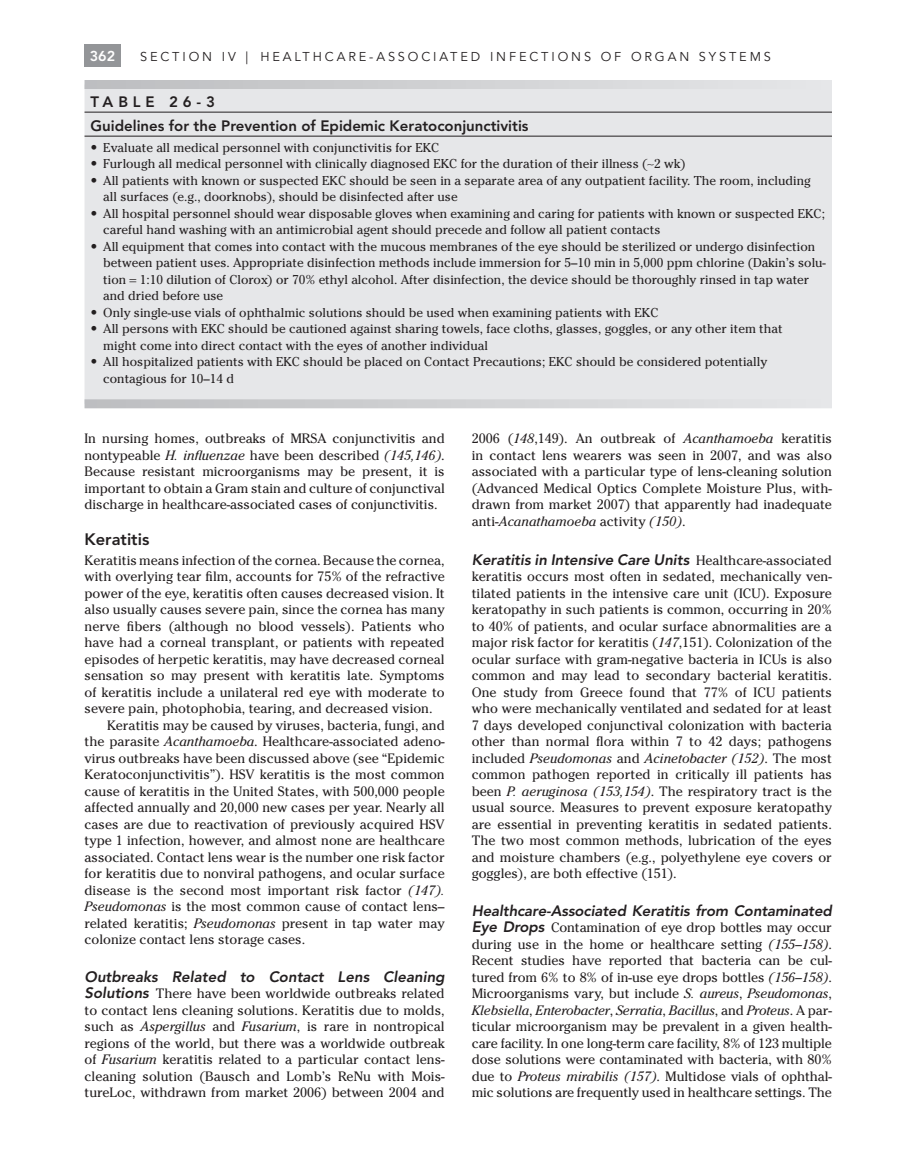
<style>
.page{position:relative;width:903px;height:1173px;background:#fff}
.page>*{position:absolute;margin:0;border:0;box-sizing:border-box;transform-origin:0 0}
.t1{font:800 16.5px "Avenir";color:#231f20}
.t2{font:italic 800 15px "Avenir";color:#231f20}
.t3{font:800 15px/24px "Avenir";color:#231f20}
.t4{font:800 14.25px "Avenir";color:#fff}
.t5{font:13.5px/16.5px "Cheltenham";color:#231f20;text-align:justify}
.t6{font:12.75px/16.5px "Cheltenham";color:#231f20}
.t7{font:12.75px "Avenir";letter-spacing:.225em;color:#231f20}
.s1{font-size:13.5px}
.s2{font-style:italic}
.s3{font-family:"Avenir";font-weight:800;font-style:italic;font-size:15px}
.s4{font-family:"Cheltenham";font-weight:400;font-style:normal;font-size:13.5px}
</style>
<div class="page">
<div style="left:84px;top:44px;width:36px;height:22px;background:#939598"></div>
<div style="left:84px;top:89px;width:747px;height:310px;background:#e6e7e9"></div>
<svg style="left:84px;top:80px;width:747px;height:9px;background:#d1d2d4"></svg>
<svg style="left:84px;top:399px;width:747px;height:9px;background:#d1d2d4"></svg>
<hr style="left:84px;top:112px;width:747px;height:1px;background:#231f20">
<hr style="left:84px;top:136px;width:747px;height:1px;background:#231f20">
<svg style="left:130px;top:279px;width:6px;height:3px"></svg>
<p class="t4" style="left:90px;top:50px;width:27px">362</p>
<p class="t7" style="left:140px;top:52px;width:632px">SECTION IV | HEALTHCARE-ASSOCIATED INFECTIONS OF ORGAN SYSTEMS</p>
<p class="t3" style="left:90px;top:91px;width:439px">TABLE 26-3<br>Guidelines for the Prevention of Epidemic Keratoconjunctivitis</p>
<p class="t6" style="left:90px;top:140px;width:350px"><span class="s1">•</span> Evaluate all medical personnel with conjunctivitis for EKC</p>
<p class="t6" style="left:90px;top:157px;width:596px"><span class="s1">•</span> Furlough all medical personnel with clinically diagnosed EKC for the duration of their illness (∼2 wk)</p>
<p class="t6" style="left:103px;top:173px;width:709px;text-indent:-13px"><span class="s1">•</span> All patients with known or suspected EKC should be seen in a separate area of any outpatient facility. The room, including all surfaces (e.g., doorknobs), should be disinfected after use</p>
<p class="t6" style="left:103px;top:206px;width:723px;text-indent:-13px"><span class="s1">•</span> All hospital personnel should wear disposable gloves when examining and caring for patients with known or suspected EKC; careful hand washing with an antimicrobial agent should precede and follow all patient contacts</p>
<p class="t6" style="left:103px;top:239px;width:724px;text-indent:-13px"><span class="s1">•</span> All equipment that comes into contact with the mucous membranes of the eye should be sterilized or undergo disinfection between patient uses. Appropriate disinfection methods include immersion for 5–10 min in 5,000 ppm chlorine (Dakin’s solu&shy;tion 1:10 dilution of Clorox) or 70% ethyl alcohol. After disinfection, the device should be thoroughly rinsed in tap water and dried before use</p>
<p class="t6" style="left:90px;top:305px;width:569px"><span class="s1">•</span> Only single-use vials of ophthalmic solutions should be used when examining patients with EKC</p>
<p class="t6" style="left:103px;top:322px;width:681px;text-indent:-13px"><span class="s1">•</span> All persons with EKC should be cautioned against sharing towels, face cloths, glasses, goggles, or any other item that might come into direct contact with the eyes of another individual</p>
<p class="t6" style="left:103px;top:355px;width:665px;text-indent:-13px"><span class="s1">•</span> All hospitalized patients with EKC should be placed on Contact Precautions; EKC should be considered potentially contagious for 10–14 d</p>
<p class="t5" style="left:84px;top:431px;width:362px">In nursing homes, outbreaks of MRSA conjunctivitis and nontypeable <span class="s2">H. influenzae</span> have been described <span class="s2">(145,146)</span>.<br>Because resistant microorganisms may be present, it is important to obtain a Gram stain and culture of conjunctival discharge in healthcare-associated cases of conjunctivitis.</p>
<p class="t1" style="left:84px;top:533px;width:66px">Keratitis</p>
<p class="t5" style="left:84px;top:553px;width:362px">Keratitis means infection of the cornea. Because the cornea,</p>
<p class="t5" style="left:84px;top:569px;width:361px">with overlying tear film, accounts for 75% of the refractive</p>
<p class="t5" style="left:84px;top:586px;width:362px">power of the eye, keratitis often causes decreased vision. It</p>
<p class="t5" style="left:84px;top:602px;width:362px">also usually causes severe pain, since the cornea has many</p>
<p class="t5" style="left:84px;top:619px;width:361px">nerve fibers (although no blood vessels). Patients who</p>
<p class="t5" style="left:84px;top:635px;width:362px">have had a corneal transplant, or patients with repeated</p>
<p class="t5" style="left:84px;top:652px;width:362px">episodes of herpetic keratitis, may have decreased corneal</p>
<p class="t5" style="left:84px;top:668px;width:361px">sensation so may present with keratitis late. Symptoms</p>
<p class="t5" style="left:84px;top:685px;width:361px">of keratitis include a unilateral red eye with moderate to</p>
<p class="t5" style="left:84px;top:701px;width:349px">severe pain, photophobia, tearing, and decreased vision.</p>
<p class="t5" style="left:107px;top:718px;width:339px">Keratitis may be caused by viruses, bacteria, fungi, and</p>
<p class="t5" style="left:84px;top:734px;width:362px">the parasite <span class="s2">Acanthamoeba</span>. Healthcare-associated adeno-</p>
<p class="t5" style="left:84px;top:751px;width:362px">virus outbreaks have been discussed above (see “Epidemic</p>
<p class="t5" style="left:84px;top:767px;width:361px">Keratoconjunctivitis”). HSV keratitis is the most common</p>
<p class="t5" style="left:84px;top:784px;width:361px">cause of keratitis in the United States, with 500,000 people</p>
<p class="t5" style="left:84px;top:800px;width:362px">affected annually and 20,000 new cases per year. Nearly all</p>
<p class="t5" style="left:84px;top:817px;width:361px">cases are due to reactivation of previously acquired HSV</p>
<p class="t5" style="left:84px;top:833px;width:362px">type 1 infection, however, and almost none are healthcare</p>
<p class="t5" style="left:84px;top:850px;width:362px">associated. Contact lens wear is the number one risk factor</p>
<p class="t5" style="left:84px;top:866px;width:361px">for keratitis due to nonviral pathogens, and ocular surface</p>
<p class="t5" style="left:84px;top:883px;width:361px">disease is the second most important risk factor <span class="s2">(147).</span></p>
<p class="t5" style="left:84px;top:899px;width:362px"><span class="s2">Pseudomonas</span> is the most common cause of contact lens–</p>
<p class="t5" style="left:84px;top:916px;width:362px">related keratitis; <span class="s2">Pseudomonas</span> present in tap water may</p>
<p class="t5" style="left:84px;top:932px;width:222px">colonize contact lens storage cases.</p>
<p class="t2" style="left:84px;top:970px;width:361px">Outbreaks Related to Contact Lens Cleaning</p>
<p class="t5" style="left:84px;top:986px;width:362px"><span class="s3">Solutions</span> There have been worldwide outbreaks related to contact lens cleaning solutions. Keratitis due to molds, such as <span class="s2">Aspergillus</span> and <span class="s2">Fusarium</span>, is rare in nontropical regions of the world, but there was a worldwide outbreak of <span class="s2">Fusarium</span> keratitis related to a particular contact lens&shy;cleaning solution (Bausch and Lomb’s ReNu with Mois&shy;tureLoc, withdrawn from market 2006) between 2004 and</p>
<p class="t5" style="left:471px;top:431px;width:362px">2006 (<span class="s2">148</span>,149). An outbreak of <span class="s2">Acanthamoeba</span> keratitis in contact lens wearers was seen in 2007, and was also associated with a particular type of lens-cleaning solution (Advanced Medical Optics Complete Moisture Plus, with&shy;drawn from market 2007) that apparently had inadequate anti-<span class="s2">Acanathamoeba</span> activity <span class="s2">(150)</span>.</p>
<p class="t2" style="left:471px;top:553px;width:362px">Keratitis in Intensive Care Units <span class="s4">Healthcare-associated</span></p>
<p class="t5" style="left:471px;top:569px;width:362px">keratitis occurs most often in sedated, mechanically ven&shy;tilated patients in the intensive care unit (ICU). Exposure keratopathy in such patients is common, occurring in 20% to 40% of patients, and ocular surface abnormalities are a major risk factor for keratitis (<span class="s2">147</span>,151). Colonization of the ocular surface with gram-negative bacteria in ICUs is also common and may lead to secondary bacterial keratitis.<br>One study from Greece found that 77% of ICU patients who were mechanically ventilated and sedated for at least 7 days developed conjunctival colonization with bacteria other than normal flora within 7 to 42 days; pathogens included <span class="s2">Pseudomonas</span> and <span class="s2">Acinetobacter (152)</span>. The most common pathogen reported in critically ill patients has been <span class="s2">P. aeruginosa (153,154)</span>. The respiratory tract is the usual source. Measures to prevent exposure keratopathy are essential in preventing keratitis in sedated patients.<br>The two most common methods, lubrication of the eyes and moisture chambers (e.g., polyethylene eye covers or goggles), are both effective (151).</p>
<p class="t2" style="left:471px;top:904px;width:362px">Healthcare-Associated Keratitis from Contaminated</p>
<p class="t5" style="left:471px;top:920px;width:362px"><span class="s3">Eye Drops</span> Contamination of eye drop bottles may occur during use in the home or healthcare setting <span class="s2">(155–158)</span>.<br>Recent studies have reported that bacteria can be cul&shy;tured from 6% to 8% of in-use eye drops bottles <span class="s2">(156–158)</span>.<br>Microorganisms vary, but include <span class="s2">S. aureus</span>, <span class="s2">Pseudomonas</span>, <span class="s2">Klebsiella</span>, <span class="s2">Enterobacter</span>, <span class="s2">Serratia</span>, <span class="s2">Bacillus</span>, and <span class="s2">Proteus</span>. A par&shy;ticular microorganism may be prevalent in a given health&shy;care facility. In one long-term care facility, 8% of 123 multiple dose solutions were contaminated with bacteria, with 80% due to <span class="s2">Proteus mirabilis (157)</span>. Multidose vials of ophthal&shy;mic solutions are frequently used in healthcare settings. The</p>
</div>
